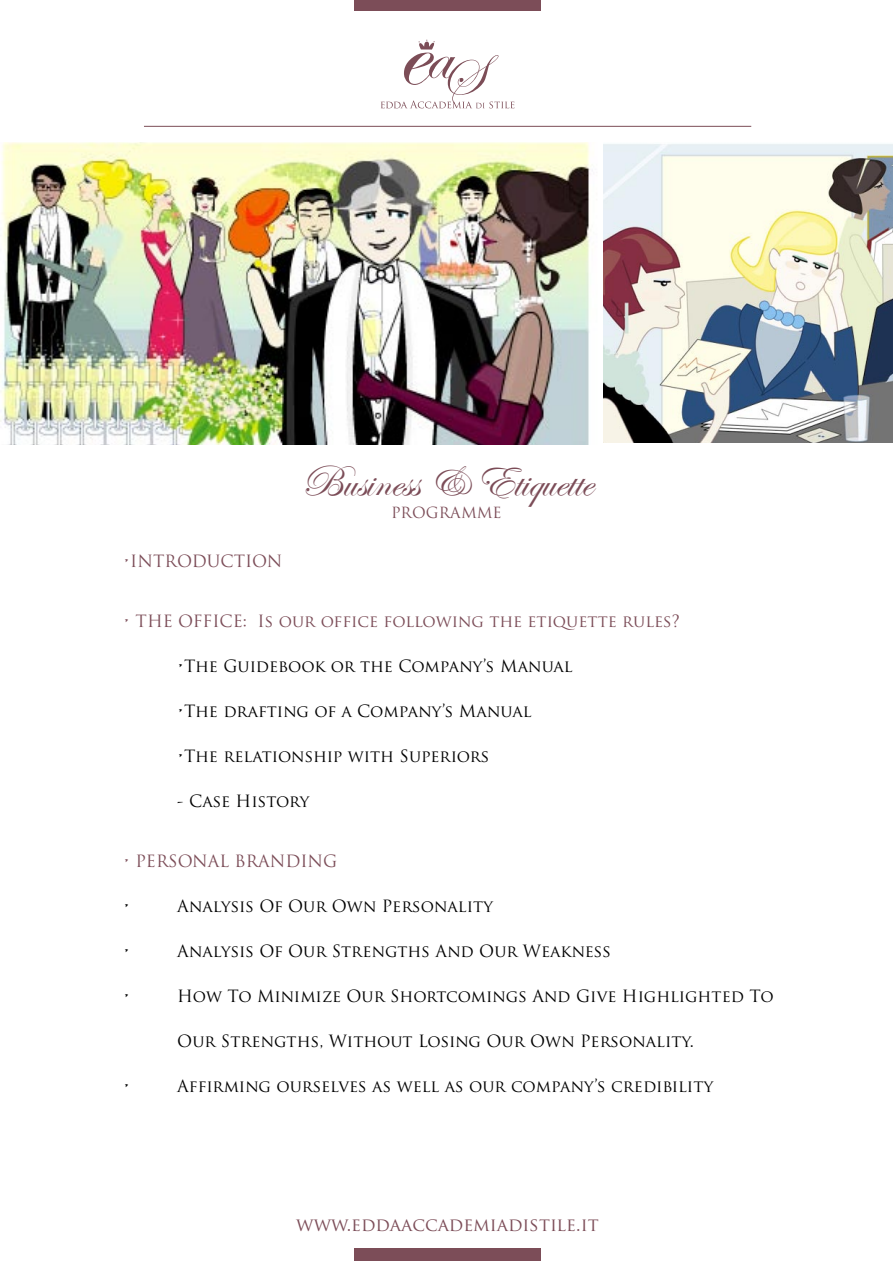
<style>
.page{position:relative;width:893px;height:1263px;background:#fff}
.page>*{position:absolute;margin:0;border:0;box-sizing:border-box;transform-origin:0 0}
.t1{font:45px "Edwardian Script ITC";color:#7c4d58}
.t2{font:18px "Trajan Pro";color:#7c4d58}
.t3{font:16.5px "Trajan Pro";color:#000}
.t4{font:16.5px "Trajan Pro";color:#7c4d58}
.t5{font:15px "Trajan Pro";color:#7c4d58}
</style>
<div class="page">
<svg style="left:381px;top:40px;width:133px;height:68px"></svg>
<svg style="left:144px;top:126px;width:608px;height:1px"></svg>
<div style="left:354px;top:0;width:187px;height:11px;background:#7c4d58"></div>
<div style="left:354px;top:1249px;width:187px;height:12px;background:#7c4d58"></div>
<img style="left:0;top:142px;width:593px;height:302px">
<img style="left:604px;top:144px;width:289px;height:298px">
<p class="t4" style="left:123px;top:551px;width:161px">•INTRODUCTION</p>
<p class="t1" style="left:301px;top:457px;width:293px">Business &amp; Etiquette</p>
<p class="t5" style="left:391px;top:503px;width:112px">PROGRAMME</p>
<p class="t4" style="left:123px;top:611px;width:558px">• THE OFFICE: Is our office following the etiquette rules?</p>
<p class="t3" style="left:177px;top:656px;width:397px">•The Guidebook or the Company’s Manual</p>
<p class="t3" style="left:177px;top:701px;width:356px">•The drafting of a Company’s Manual</p>
<p class="t3" style="left:177px;top:746px;width:314px">•The relationship with Superiors</p>
<p class="t3" style="left:177px;top:791px;width:134px">- Case History</p>
<p class="t4" style="left:123px;top:851px;width:215px">• PERSONAL BRANDING</p>
<p class="t3" style="left:123px;top:896px;width:8px">•</p>
<p class="t3" style="left:177px;top:896px;width:317px">Analysis Of Our Own Personality</p>
<p class="t3" style="left:123px;top:941px;width:8px">•</p>
<p class="t3" style="left:177px;top:941px;width:435px">Analysis Of Our Strengths And Our Weakness</p>
<p class="t3" style="left:123px;top:986px;width:8px">•</p>
<p class="t3" style="left:177px;top:986px;width:598px">How To Minimize Our Shortcomings And Give Highlighted To</p>
<p class="t3" style="left:177px;top:1031px;width:518px">Our Strengths, Without Losing Our Own Personality.</p>
<p class="t3" style="left:123px;top:1076px;width:8px">•</p>
<p class="t3" style="left:177px;top:1076px;width:537px">Affirming ourselves as well as our company’s credibility</p>
<p class="t2" style="left:296px;top:1213px;width:304px">www.eddaaccademiadistile.it</p>
</div>
